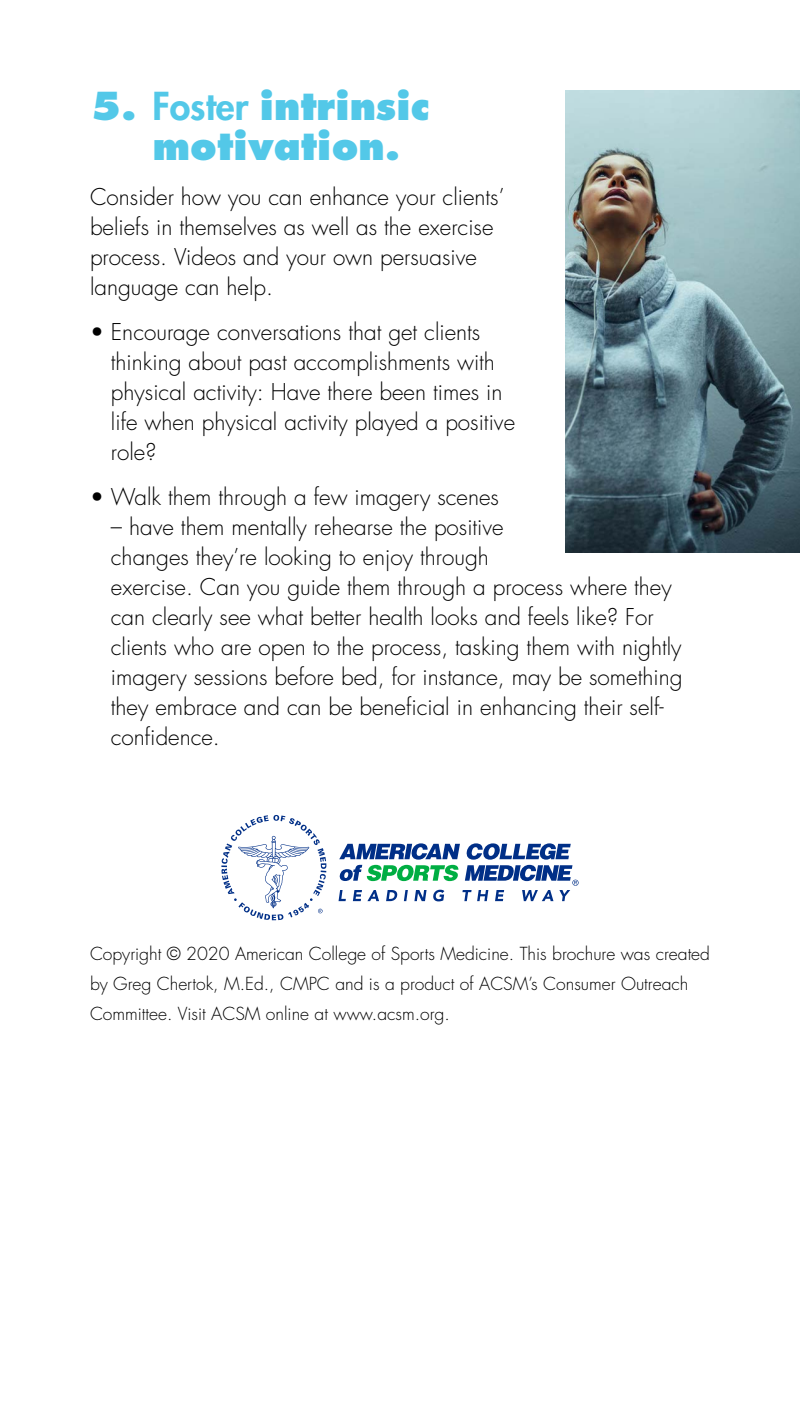
<style>
.page{position:relative;width:800px;height:1420px;background:#fff}
.page>*{position:absolute;margin:0;border:0;box-sizing:border-box;transform-origin:0 0}
.t1{font:800 37.5px/40px "Futura";color:#53c8e8}
.t2{font:300 22.5px/30px "Futura";color:#000}
.t3{font:300 17.5px/30px "Futura";color:#000}
.s1{font-style:inherit}
</style>
<div class="page">
<img style="left:565px;top:90px;width:235px;height:463px">
<svg style="left:339px;top:843px;width:240px;height:58px"></svg>
<svg style="left:221px;top:815px;width:105px;height:105px"></svg>
<h1 class="t1" style="left:152px;top:86px;width:279px;text-indent:-62px">5. <span class="s1">Foster</span> intrinsic motivation.</h1>
<p class="t2" style="left:90px;top:182px;width:416px">Consider how you can enhance your clients’ beliefs in themselves as well as the exercise process. Videos and your own persuasive language can help.</p>
<p class="t2" style="left:111px;top:317px;width:406px;text-indent:-21px">• Encourage conversations that get clients thinking about past accomplishments with physical activity: Have there been times in life when physical activity played a positive role?</p>
<p class="t2" style="left:90px;top:482px;width:411px">• Walk them through a few imagery scenes</p>
<p class="t2" style="left:111px;top:512px;width:573px">– have them mentally rehearse the positive<br>changes they’re looking to enjoy through<br>exercise. Can you guide them through a process where they can clearly see what better health looks and feels like? For clients who are open to the process, tasking them with nightly imagery sessions before bed, for instance, may be something they embrace and can be beneficial in enhancing their self&shy;confidence.</p>
<p class="t3" style="left:90px;top:939px;width:622px">Copyright © 2020 American College of Sports Medicine. This brochure was created by Greg Chertok, M.Ed., CMPC and is a product of ACSM’s Consumer Outreach<br>Committee. Visit ACSM online at www.acsm.org.</p>
</div>
